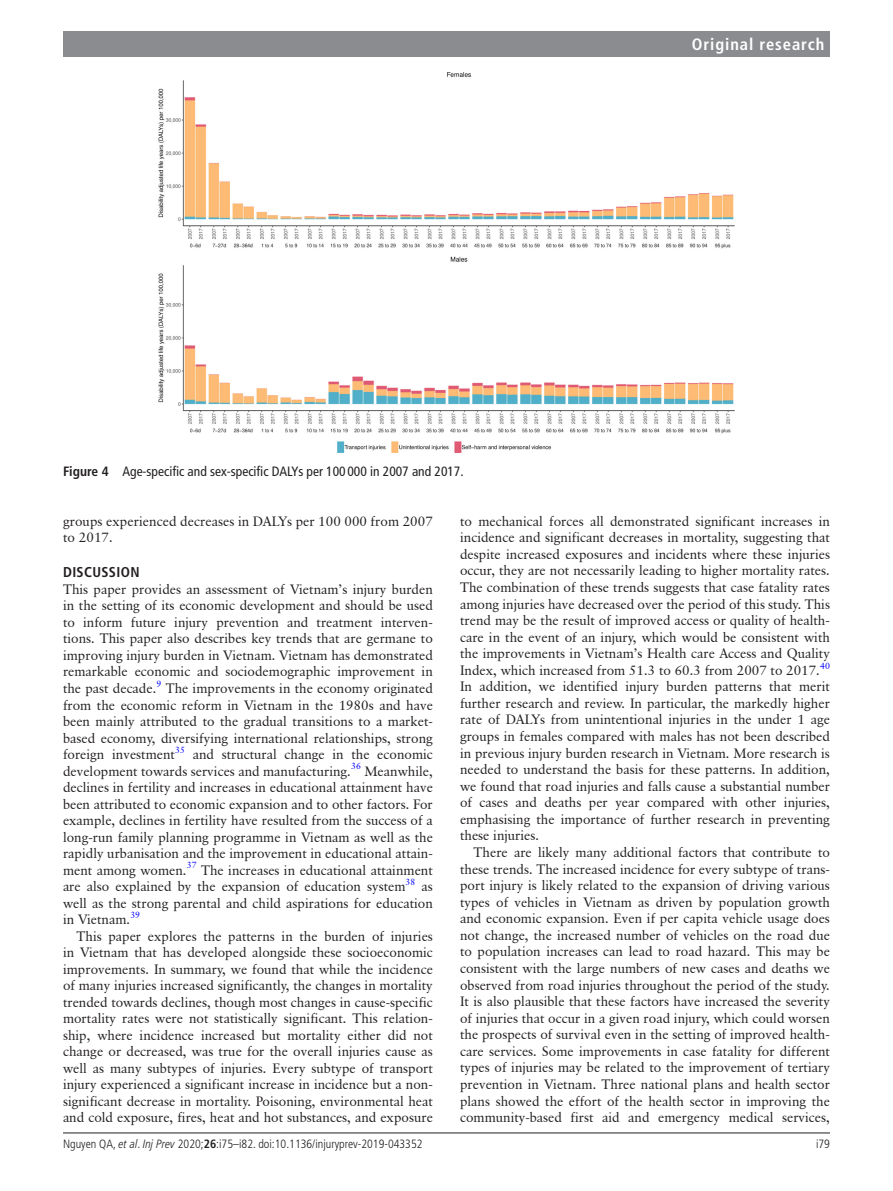
<style>
.page{position:relative;width:893px;height:1191px;background:#fff}
.page>*{position:absolute;margin:0;border:0;box-sizing:border-box;transform-origin:0 0}
.t1{font:700 condensed 16.5px "Frutiger LT Pro";letter-spacing:.055em;color:#fff}
.t2{font:700 condensed 14.25px "Frutiger LT Pro";letter-spacing:.025em;color:#231f20}
.t3{font:13.5px/16.5px "Classical Garamond BT";color:#231f20;text-align:justify}
.t4{font:condensed 13.5px "Frutiger LT Pro";color:#231f20}
.t5{font:300 condensed 12px "Frutiger LT Pro";color:#231f20}
.t6{font:9px "Classical Garamond BT";color:#00f}
.s1{font-weight:700}
.s2{font-style:italic}
</style>
<div class="page">
<hr style="left:63px;top:1132px;width:767px;height:1px;background:#231f20">
<div style="left:63px;top:31px;width:767px;height:25px;background:#8a8c8f"></div>
<img style="left:159px;top:72px;width:575px;height:380px">
<p class="t1" style="left:692px;top:34px;width:134px">Original research</p>
<p class="t4" style="left:63px;top:463px;width:402px"><span class="s1">Figure 4</span> Age-specific and sex-specific DALYs per 100 000 in 2007 and 2017.</p>
<p class="t3" style="left:63px;top:512px;width:371px">groups experienced decreases in DALYs per 100 000 from 2007 to 2017.</p>
<p class="t2" style="left:63px;top:564px;width:78px">Discussion</p>
<p class="t3" style="left:63px;top:581px;width:371px">This paper provides an assessment of Vietnam’s injury burden in the setting of its economic development and should be used to inform future injury prevention and treatment interven&shy;tions. This paper also describes key trends that are germane to improving injury burden in Vietnam. Vietnam has demonstrated remarkable economic and sociodemographic improvement in the past decade.<sup>9</sup> The improvements in the economy originated from the economic reform in Vietnam in the 1980s and have been mainly attributed to the gradual transitions to a market&shy;based economy, diversifying international relationships, strong foreign investment<sup>35</sup> and structural change in the economic development towards services and manufacturing.<sup>36</sup> Meanwhile, declines in fertility and increases in educational attainment have been attributed to economic expansion and to other factors. For example, declines in fertility have resulted from the success of a long-run family planning programme in Vietnam as well as the rapidly urbanisation and the improvement in educational attain&shy;ment among women.<sup>37</sup> The increases in educational attainment are also explained by the expansion of education system<sup>38</sup> as well as the strong parental and child aspirations for education in Vietnam.<sup>39</sup></p>
<p class="t3" style="left:63px;top:927px;width:371px;text-indent:14px">This paper explores the patterns in the burden of injuries in Vietnam that has developed alongside these socioeconomic improvements. In summary, we found that while the incidence of many injuries increased significantly, the changes in mortality trended towards declines, though most changes in cause-specific mortality rates were not statistically significant. This relation&shy;ship, where incidence increased but mortality either did not change or decreased, was true for the overall injuries cause as well as many subtypes of injuries. Every subtype of transport injury experienced a significant increase in incidence but a non&shy;significant decrease in mortality. Poisoning, environmental heat and cold exposure, fires, heat and hot substances, and exposure</p>
<p class="t3" style="left:460px;top:512px;width:371px">to mechanical forces all demonstrated significant increases in incidence and significant decreases in mortality, suggesting that despite increased exposures and incidents where these injuries occur, they are not necessarily leading to higher mortality rates.<br>The combination of these trends suggests that case fatality rates among injuries have decreased over the period of this study. This trend may be the result of improved access or quality of health&shy;care in the event of an injury, which would be consistent with the improvements in Vietnam’s Health care Access and Quality Index, which increased from 51.3 to 60.3 from 2007 to 2017.</p>
<p class="t6" style="left:820px;top:660px;width:11px">40</p>
<p class="t3" style="left:460px;top:678px;width:371px">In addition, we identified injury burden patterns that merit further research and review. In particular, the markedly higher rate of DALYs from unintentional injuries in the under 1 age groups in females compared with males has not been described in previous injury burden research in Vietnam. More research is needed to understand the basis for these patterns. In addition, we found that road injuries and falls cause a substantial number of cases and deaths per year compared with other injuries, emphasising the importance of further research in preventing these injuries.</p>
<p class="t3" style="left:460px;top:844px;width:371px;text-indent:14px">There are likely many additional factors that contribute to these trends. The increased incidence for every subtype of trans&shy;port injury is likely related to the expansion of driving various types of vehicles in Vietnam as driven by population growth and economic expansion. Even if per capita vehicle usage does not change, the increased number of vehicles on the road due to population increases can lead to road hazard. This may be consistent with the large numbers of new cases and deaths we observed from road injuries throughout the period of the study.<br>It is also plausible that these factors have increased the severity of injuries that occur in a given road injury, which could worsen the prospects of survival even in the setting of improved health&shy;care services. Some improvements in case fatality for different types of injuries may be related to the improvement of tertiary prevention in Vietnam. Three national plans and health sector plans showed the effort of the health sector in improving the community-based first aid and emergency medical services,</p>
<p class="t5" style="left:63px;top:1136px;width:361px">Nguyen QA, <span class="s2">et al</span>. <span class="s2">Inj Prev</span> 2020;<span class="s1">26</span>:i75–i82. doi:10.1136/injuryprev-2019-043352</p>
<p class="t5" style="left:816px;top:1136px;width:15px">i79</p>
</div>
